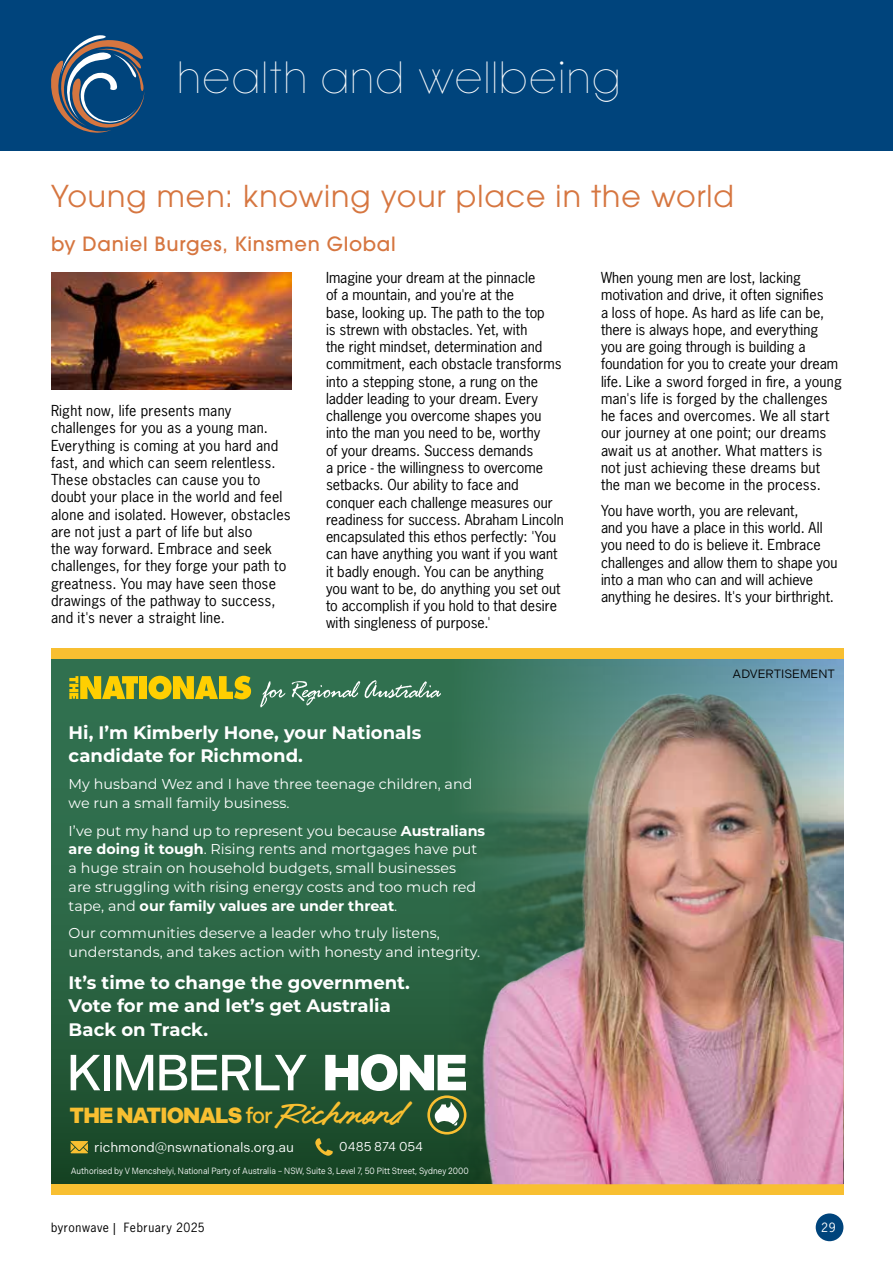
<style>
.page{position:relative;width:893px;height:1263px;background:#fff}
.page>*{position:absolute;margin:0;border:0;box-sizing:border-box;transform-origin:0 0}
.t1{font:500 50.7px "Indivisible";letter-spacing:-.04em;color:#fff}
.t2{font:31.5px "Bondoluo Peek";letter-spacing:.115em;color:#fff}
.t3{font:30px "ITC Avant Garde Pro";letter-spacing:.03em;color:#d67640}
.t4{font:900 21.9px "Indivisible";letter-spacing:-.04em;color:#f8bf31}
.t5{font:500 19.5px "ITC Avant Garde Pro";letter-spacing:.035em;color:#d67640}
.t6{font:700 18px/23.4px "Montserrat";color:#fff}
.t7{font:14.25px/17.2px "News Gothic Std";letter-spacing:.005em;color:#000}
.t8{font:14.25px/18.9px "Montserrat";color:#fff}
.t9{font:13.5px "Indivisible";color:#fff}
.t10{font:12.75px "Indivisible";color:#fff}
.t11{font:12px "News Gothic Std";letter-spacing:.045em;color:#000}
.t12{font:12px "Indivisible";color:#000}
.t13{font:12px "News Gothic Std";color:#fff}
.t14{font:9px "Indivisible";color:#fff;scale:.89 1}
.s1{font-weight:700}
.s2{font-weight:900}
.s3{font-weight:500}
.s4{font-family:"Parslay";font-weight:400;font-size:28.05px}
.s5{color:#fff}
</style>
<div class="page">
<img style="left:51px;top:272px;width:241px;height:117px">
<div style="left:51px;top:659px;width:792px;height:525px;background:linear-gradient(to bottom,#387a57,#1c4c2c)"></div>
<img style="left:432px;top:659px;width:411px;height:524px">
<div style="left:140px;top:676px;width:7px;height:23px;background:#ffcf01"></div>
<svg style="left:148px;top:676px;width:103px;height:23px;background:#bdb019"></svg>
<svg style="left:69px;top:676px;width:69px;height:23px;background:#c2b317"></svg>
<svg style="left:260px;top:679px;width:181px;height:28px;background:#50866a"></svg>
<div style="left:51px;top:648px;width:792px;height:11px;background:#f8bf31"></div>
<div style="left:51px;top:1184px;width:792px;height:11px;background:#f8bf31"></div>
<img style="left:472px;top:666px;width:371px;height:518px">
<svg style="left:427px;top:1095px;width:39px;height:39px"></svg>
<svg style="left:315px;top:1138px;width:18px;height:18px"></svg>
<svg style="left:71px;top:1141px;width:17px;height:12px"></svg>
<div style="left:816px;top:1213px;width:27px;height:28px;background:#00447c;border-radius:50%"></div>
<div style="left:0;top:0;width:893px;height:151px;background:#00447c"></div>
<svg style="left:51px;top:35px;width:94px;height:98px"></svg>
<h2 class="t2" style="left:179px;top:60px;width:441px">health and wellbeing</h2>
<h3 class="t3" style="left:51px;top:178px;width:685px">Young men: knowing your place in the world</h3>
<h3 class="t5" style="left:51px;top:231px;width:346px">by Daniel Burges, Kinsmen Global</h3>
<p class="t7" style="left:51px;top:402px;width:241px">Right now, life presents many challenges for you as a young man.<br>Everything is coming at you hard and fast, and which can seem relentless.<br>These obstacles can cause you to doubt your place in the world and feel alone and isolated. However, obstacles are not just a part of life but also<br>the way forward. Embrace and seek challenges, for they forge your path to greatness. You may have seen those drawings of the pathway to success, and it's never a straight line.</p>
<p class="t7" style="left:326px;top:269px;width:239px">Imagine your dream at the pinnacle<br>of a mountain, and you're at the<br>base, looking up. The path to the top<br>is strewn with obstacles. Yet, with<br>the right mindset, determination and commitment, each obstacle transforms into a stepping stone, a rung on the ladder leading to your dream. Every challenge you overcome shapes you into the man you need to be, worthy<br>of your dreams. Success demands<br>a price - the willingness to overcome setbacks. Our ability to face and conquer each challenge measures our readiness for success. Abraham Lincoln encapsulated this ethos perfectly: 'You can have anything you want if you want it badly enough. You can be anything you want to be, do anything you set out to accomplish if you hold to that desire with singleness of purpose.'</p>
<p class="t7" style="left:601px;top:269px;width:242px">When young men are lost, lacking motivation and drive, it often signifies<br>a loss of hope. As hard as life can be, there is always hope, and everything you are going through is building a foundation for you to create your dream life. Like a sword forged in fire, a young man's life is forged by the challenges he faces and overcomes. We all start our journey at one point; our dreams await us at another. What matters is not just achieving these dreams but the man we become in the process.</p>
<p class="t7" style="left:601px;top:502px;width:238px">You have worth, you are relevant,<br>and you have a place in this world. All you need to do is believe it. Embrace challenges and allow them to shape you into a man who can and will achieve anything he desires. It's your birthright.</p>
<p class="t12" style="left:733px;top:667px;width:104px">ADVERTISEMENT</p>
<p class="t6" style="left:69px;top:720px;width:354px">Hi, I’m Kimberly Hone, your Nationals candidate for Richmond.</p>
<p class="t8" style="left:69px;top:774px;width:405px">My husband Wez and I have three teenage children, and we run a small family business.</p>
<p class="t8" style="left:69px;top:820px;width:418px">I’ve put my hand up to represent you because <span class="s1">Australians are doing it tough</span>. Rising rents and mortgages have put a huge strain on household budgets, small businesses<br>are struggling with rising energy costs and too much red tape, and <span class="s1">our family values are under threat</span>.</p>
<p class="t8" style="left:69px;top:923px;width:413px">Our communities deserve a leader who truly listens, understands, and takes action with honesty and integrity.</p>
<p class="t6" style="left:69px;top:970px;width:343px">It’s time to change the government.<br>Vote for me and let’s get Australia<br>Back on Track.</p>
<h1 class="t1" style="left:67px;top:1043px;width:403px">KIMBERLY <span class="s2">HONE</span></h1>
<h3 class="t4" style="left:70px;top:1102px;width:332px">THE NATIONALS <span class="s3">for</span><span class="s4">Richmond</span></h3>
<p class="t9" style="left:94px;top:1139px;width:202px">richmond@nswnationals.org.au</p>
<p class="t10" style="left:339px;top:1139px;width:85px">0485 874 054</p>
<p class="t14" style="left:71px;top:1166px;width:448px">Authorised by V Mencshelyi, National Party of Australia – NSW, Suite 3, Level 7, 50 Pitt Street, Sydney 2000</p>
<p class="t11" style="left:51px;top:1220px;width:170px">byronwave | February 2025<span class="s5">29</span></p>
<p class="t13" style="left:821px;top:1220px;width:16px">29</p>
</div>
